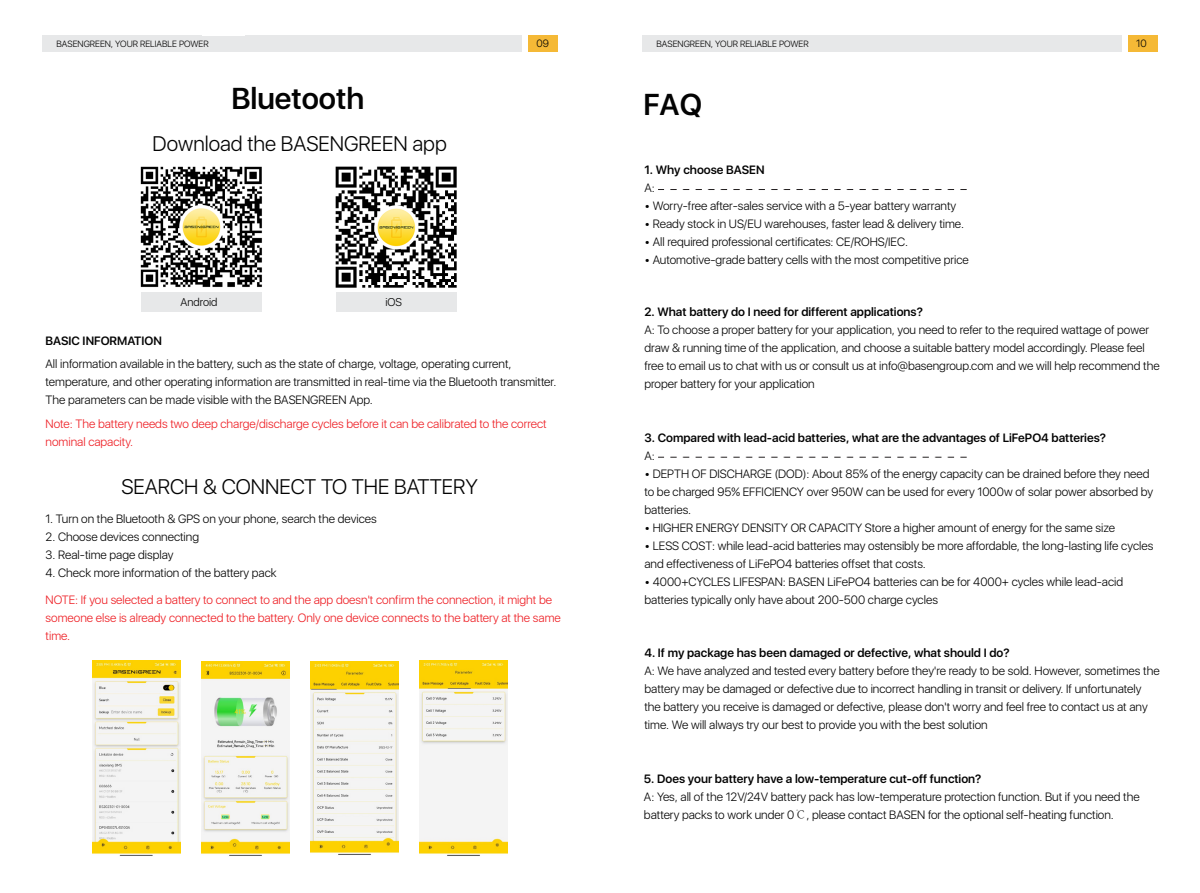
<style>
.page{position:relative;width:1200px;height:893px;background:#fff}
.page>*{position:absolute;margin:0;border:0;box-sizing:border-box;transform-origin:0 0}
.t1{font:600 30px "San Francisco";color:#030303}
.t2{font:300 21px "San Francisco";color:#030303}
.t3{font:300 12px/18px "San Francisco";color:#030303}
.t4{font:300 12px/18px "San Francisco";color:#ee1d23}
.t5{font:600 12px "San Francisco";color:#030303}
.t6{font:300 11.25px "San Francisco";color:#030303}
.t7{font:300 10.5px "San Francisco";color:#030303}
.t8{font:300 9px "San Francisco";color:#030303}
.s1{font-family:"Adobe Song Std"}
</style>
<div class="page">
<div style="left:43px;top:35px;width:479px;height:16px;background:#e7e8e9"></div>
<div style="left:528px;top:35px;width:29px;height:16px;background:#f5b936"></div>
<div style="left:642px;top:35px;width:479px;height:16px;background:#e7e8e9"></div>
<div style="left:1127px;top:35px;width:30px;height:16px;background:#f5b936"></div>
<img style="left:140px;top:166px;width:122px;height:121px">
<img style="left:335px;top:166px;width:122px;height:127px">
<div style="left:141px;top:292px;width:120px;height:20px;background:#e7e8e9"></div>
<div style="left:336px;top:292px;width:120px;height:20px;background:#e7e8e9"></div>
<img style="left:419px;top:661px;width:88px;height:195px">
<img style="left:93px;top:661px;width:87px;height:195px">
<img style="left:202px;top:661px;width:87px;height:195px">
<img style="left:310px;top:661px;width:88px;height:194px">
<svg style="left:658px;top:189px;width:309px;height:1px"></svg>
<svg style="left:658px;top:457px;width:309px;height:1px"></svg>
<p class="t8" style="left:57px;top:37px;width:153px">BASENGREEN, YOUR RELIABLE POWER</p>
<p class="t7" style="left:536px;top:36px;width:14px">09</p>
<p class="t8" style="left:656px;top:37px;width:153px">BASENGREEN, YOUR RELIABLE POWER</p>
<p class="t7" style="left:1135px;top:36px;width:12px">10</p>
<h1 class="t1" style="left:231px;top:77px;width:134px">Bluetooth</h1>
<h1 class="t1" style="left:643px;top:83px;width:60px">FAQ</h1>
<h2 class="t2" style="left:153px;top:129px;width:295px">Download the BASENGREEN app</h2>
<p class="t5" style="left:46px;top:333px;width:118px">BASIC INFORMATION</p>
<p class="t6" style="left:180px;top:295px;width:38px">Android</p>
<p class="t6" style="left:385px;top:295px;width:18px">iOS</p>
<p class="t3" style="left:46px;top:355px;width:512px">All information available in the battery, such as the state of charge, voltage, operating current, temperature, and other operating information are transmitted in real-time via the Bluetooth transmitter.<br>The parameters can be made visible with the BASENGREEN App.</p>
<p class="t4" style="left:46px;top:415px;width:502px">Note: The battery needs two deep charge/discharge cycles before it can be calibrated to the correct nominal capacity.</p>
<h2 class="t2" style="left:121px;top:472px;width:358px">SEARCH &amp; CONNECT TO THE BATTERY</h2>
<p class="t3" style="left:46px;top:510px;width:333px">1. Turn on the Bluetooth &amp; GPS on your phone, search the devices</p>
<p class="t3" style="left:46px;top:528px;width:155px">2. Choose devices connecting</p>
<p class="t3" style="left:46px;top:546px;width:130px">3. Real-time page display</p>
<p class="t3" style="left:46px;top:564px;width:232px">4. Check more information of the battery pack</p>
<p class="t4" style="left:46px;top:592px;width:516px">NOTE: If you selected a battery to connect to and the app doesn't confirm the connection, it might be someone else is already connected to the battery. Only one device connects to the battery at the same time.</p>
<p class="t5" style="left:644px;top:161px;width:121px">1. Why choose BASEN</p>
<p class="t3" style="left:644px;top:180px;width:12px">A:</p>
<p class="t3" style="left:644px;top:198px;width:313px">• Worry-free after-sales service with a 5-year battery warranty</p>
<p class="t3" style="left:644px;top:216px;width:321px">• Ready stock in US/EU warehouses, faster lead &amp; delivery time.</p>
<p class="t3" style="left:644px;top:234px;width:265px">• All required professional certificates: CE/ROHS/IEC.</p>
<p class="t3" style="left:644px;top:252px;width:326px">• Automotive-grade battery cells with the most competitive price</p>
<p class="t5" style="left:644px;top:304px;width:280px">2. What battery do I need for different applications?</p>
<p class="t3" style="left:644px;top:322px;width:516px">A: To choose a proper battery for your application, you need to refer to the required wattage of power draw &amp; running time of the application, and choose a suitable battery model accordingly. Please feel free to email us to chat with us or consult us at info@basengroup.com and we will help recommend the proper battery for your application</p>
<p class="t5" style="left:644px;top:429px;width:463px">3. Compared with lead-acid batteries, what are the advantages of LiFePO4 batteries?</p>
<p class="t3" style="left:644px;top:447px;width:12px">A:</p>
<p class="t3" style="left:644px;top:465px;width:510px">• DEPTH OF DISCHARGE (DOD): About 85% of the energy capacity can be drained before they need to be charged 95% EFFICIENCY over 950W can be used for every 1000w of solar power absorbed by batteries.</p>
<p class="t3" style="left:644px;top:519px;width:472px">• HIGHER ENERGY DENSITY OR CAPACITY Store a higher amount of energy for the same size</p>
<p class="t3" style="left:644px;top:537px;width:510px">• LESS COST: while lead-acid batteries may ostensibly be more affordable, the long-lasting life cycles and effectiveness of LiFePO4 batteries offset that costs.</p>
<p class="t3" style="left:644px;top:573px;width:480px">• 4000+CYCLES LIFESPAN: BASEN LiFePO4 batteries can be for 4000+ cycles while lead-acid batteries typically only have about 200-500 charge cycles</p>
<p class="t5" style="left:644px;top:644px;width:366px">4. If my package has been damaged or defective, what should I do?</p>
<p class="t3" style="left:644px;top:662px;width:516px">A: We have analyzed and tested every battery before they're ready to be sold. However, sometimes the battery may be damaged or defective due to incorrect handling in transit or delivery. If unfortunately the battery you receive is damaged or defective, please don't worry and feel free to contact us at any time. We will always try our best to provide you with the best solution</p>
<p class="t5" style="left:643px;top:770px;width:339px">5. Does your battery have a low-temperature cut-off function?</p>
<p class="t3" style="left:643px;top:788px;width:497px">A: Yes, all of the 12V/24V battery pack has low-temperature protection function. But if you need the battery packs to work under 0<span class="s1">℃</span>, please contact BASEN for the optional self-heating function.</p>
</div>
